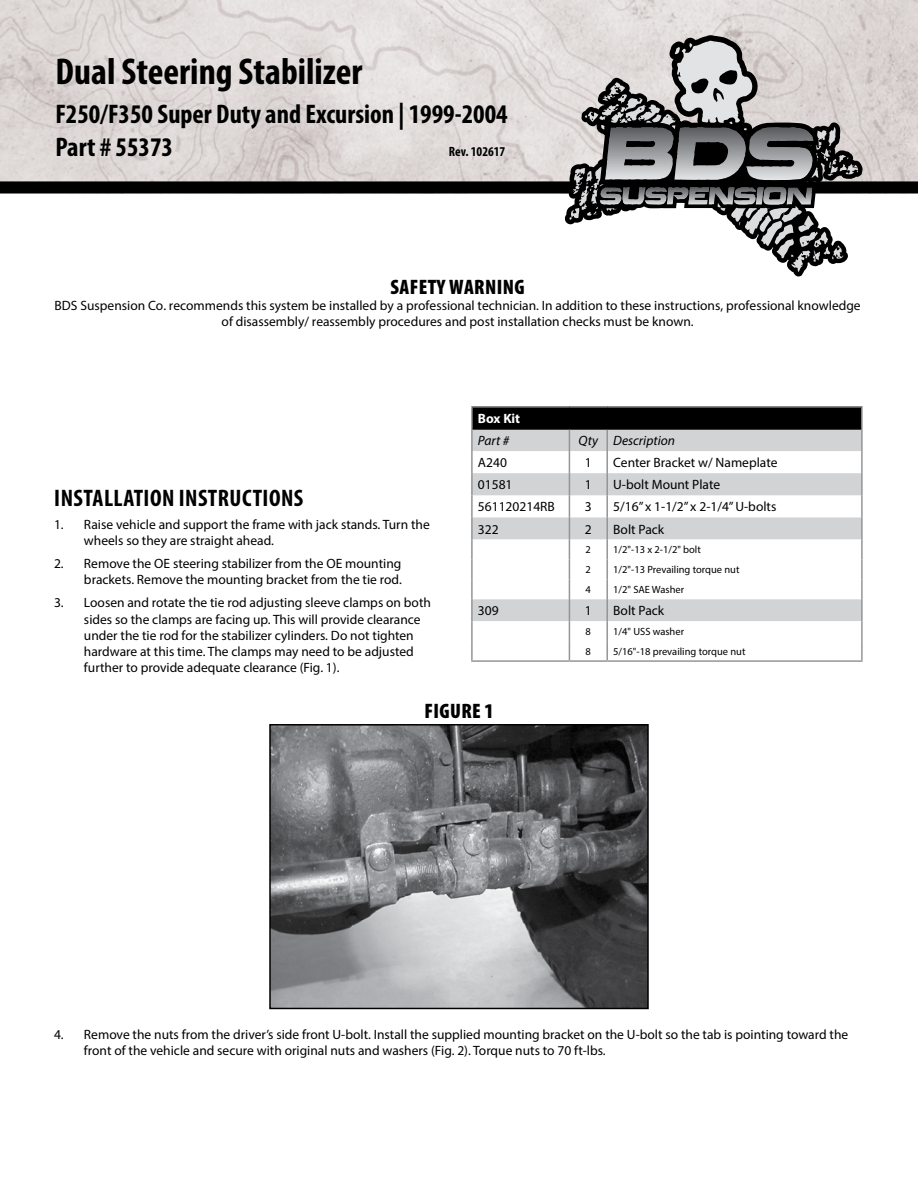
<style>
.page{position:relative;width:918px;height:1188px;background:#fff}
.page>*{position:absolute;margin:0;border:0;box-sizing:border-box;transform-origin:0 0}
.t1{font:700 condensed 37.5px "Myriad Pro";color:#000}
.t2{font:700 condensed 27px/32.4px "Myriad Pro";color:#000}
.t3{font:700 condensed 24px "Myriad Pro";letter-spacing:.02em;color:#000}
.t4{font:900 condensed 21px "Myriad Pro";letter-spacing:.02em;color:#000}
.t5{font:13.5px/16.2px "Myriad Pro";color:#000}
.t6{font:italic 13.5px "Myriad Pro";color:#000}
.t7{font:700 condensed 13.5px "Myriad Pro";color:#000}
.t8{font:700 13.5px "Myriad Pro";color:#fff}
.t9{font:10.5px "Myriad Pro";color:#000}
</style>
<div class="page">
<img style="left:0;top:0;width:918px;height:181px">
<div style="left:0;top:181px;width:918px;height:12px;background:#000"></div>
<img style="left:272px;top:727px;width:374px;height:279px">
<div style="left:269px;top:724px;width:380px;height:285px;border:2px solid #000"></div>
<svg style="left:565px;top:35px;width:298px;height:241px"></svg>
<svg style="left:570px;top:40px;width:289px;height:232px"></svg>
<div style="left:472px;top:407px;width:390px;height:22px;background:#000"></div>
<hr style="left:471px;top:406px;width:98px;height:2px;background:#939598">
<hr style="left:471px;top:408px;width:2px;height:21px;background:#939598">
<hr style="left:569px;top:406px;width:38px;height:2px;background:#939598">
<hr style="left:607px;top:406px;width:256px;height:2px;background:#939598">
<hr style="left:861px;top:408px;width:2px;height:21px;background:#939598">
<hr style="left:471px;top:429px;width:2px;height:22px;background:#939598">
<hr style="left:861px;top:429px;width:2px;height:22px;background:#939598">
<svg style="left:471px;top:430px;width:392px;height:230px"></svg>
<hr style="left:471px;top:660px;width:98px;height:2px;background:#939598">
<hr style="left:569px;top:660px;width:38px;height:2px;background:#939598">
<hr style="left:607px;top:660px;width:256px;height:2px;background:#939598">
<hr style="left:473px;top:428px;width:96px;height:2px;background:#000">
<hr style="left:569px;top:428px;width:38px;height:2px;background:#000">
<hr style="left:607px;top:428px;width:254px;height:2px;background:#000">
<h1 class="t1" style="left:55px;top:48px;width:309px">Dual Steering Stabilizer</h1>
<h2 class="t2" style="left:55px;top:98px;width:454px">F250/F350 Super Duty and Excursion | 1999-2004<br>Part # 55373</h2>
<p class="t7" style="left:449px;top:143px;width:58px">Rev. 102617</p>
<h3 class="t4" style="left:390px;top:275px;width:136px">SAFETY WARNING</h3>
<p class="t5" style="left:55px;top:297px;width:808px;text-align:center">BDS Suspension Co. recommends this system be installed by a professional technician. In addition to these instructions, professional knowledge of disassembly/ reassembly procedures and post installation checks must be known.</p>
<p class="t8" style="left:478px;top:410px;width:44px">Box Kit</p>
<p class="t6" style="left:478px;top:432px;width:33px">Part #</p>
<p class="t6" style="left:579px;top:432px;width:98px">Qty Description</p>
<p class="t5" style="left:478px;top:454px;width:31px">A240</p>
<p class="t5" style="left:585px;top:454px;width:8px">1</p>
<p class="t5" style="left:613px;top:454px;width:166px">Center Bracket w/ Nameplate</p>
<p class="t5" style="left:478px;top:476px;width:36px">01581</p>
<p class="t5" style="left:585px;top:476px;width:8px">1</p>
<p class="t5" style="left:613px;top:476px;width:108px">U-bolt Mount Plate</p>
<p class="t5" style="left:478px;top:499px;width:78px">561120214RB</p>
<p class="t5" style="left:585px;top:499px;width:8px">3</p>
<p class="t5" style="left:613px;top:499px;width:165px">5/16” x 1-1/2” x 2-1/4” U-bolts</p>
<p class="t5" style="left:478px;top:521px;width:22px">322</p>
<p class="t5" style="left:585px;top:521px;width:8px">2</p>
<p class="t5" style="left:613px;top:521px;width:53px">Bolt Pack</p>
<p class="t9" style="left:586px;top:543px;width:7px">2</p>
<p class="t9" style="left:613px;top:543px;width:89px">1/2"-13 x 2-1/2" bolt</p>
<p class="t9" style="left:586px;top:563px;width:7px">2</p>
<p class="t9" style="left:613px;top:563px;width:128px">1/2"-13 Prevailing torque nut</p>
<p class="t9" style="left:586px;top:583px;width:7px">4</p>
<p class="t9" style="left:613px;top:583px;width:73px">1/2" SAE Washer</p>
<p class="t5" style="left:478px;top:602px;width:22px">309</p>
<p class="t5" style="left:585px;top:602px;width:8px">1</p>
<p class="t5" style="left:613px;top:602px;width:53px">Bolt Pack</p>
<p class="t9" style="left:586px;top:625px;width:7px">8</p>
<p class="t9" style="left:613px;top:625px;width:72px">1/4" USS washer</p>
<p class="t9" style="left:586px;top:645px;width:7px">8</p>
<p class="t9" style="left:613px;top:645px;width:134px">5/16"-18 prevailing torque nut</p>
<h3 class="t3" style="left:54px;top:483px;width:251px">INSTALLATION INSTRUCTIONS</h3>
<p class="t5" style="left:84px;top:516px;width:347px;text-indent:-30px">1. Raise vehicle and support the frame with jack stands. Turn the wheels so they are straight ahead.</p>
<p class="t5" style="left:54px;top:555px;width:349px;text-align:right">2. Remove the OE steering stabilizer from the OE mounting brackets. Remove the mounting bracket from the tie rod.</p>
<p class="t5" style="left:84px;top:595px;width:349px;text-indent:-30px">3. Loosen and rotate the tie rod adjusting sleeve clamps on both sides so the clamps are facing up. This will provide clearance under the tie rod for the stabilizer cylinders. Do not tighten hardware at this time. The clamps may need to be adjusted further to provide adequate clearance (Fig. 1).</p>
<h3 class="t4" style="left:424px;top:699px;width:71px">FIGURE 1</h3>
<p class="t5" style="left:84px;top:1026px;width:766px;text-indent:-30px">4. Remove the nuts from the driver’s side front U-bolt. Install the supplied mounting bracket on the U-bolt so the tab is pointing toward the front of the vehicle and secure with original nuts and washers (Fig. 2). Torque nuts to 70 ft-lbs.</p>
</div>
